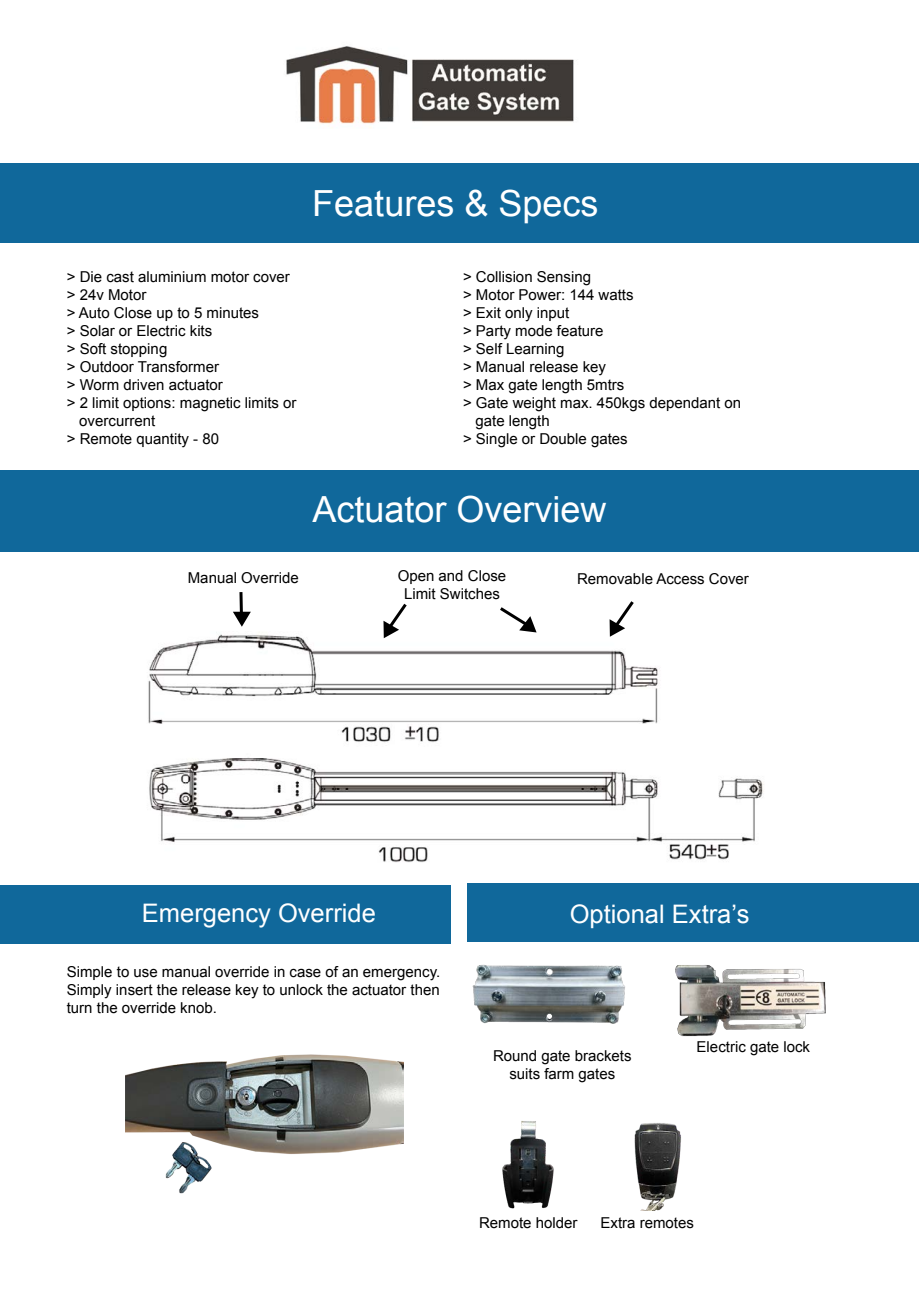
<style>
.page{position:relative;width:919px;height:1289px;background:#fff}
.page>*{position:absolute;margin:0;border:0;box-sizing:border-box;transform-origin:0 0}
.t1{font:36px "Arial";color:#fff}
.t2{font:25.5px "Arial";color:#fff}
.t3{font:15px/18px "Arial";color:#000;text-align:justify}
</style>
<div class="page">
<img style="left:148px;top:626px;width:616px;height:236px">
<div style="left:467px;top:883px;width:451px;height:58px;background:#10689b"></div>
<img style="left:286px;top:46px;width:288px;height:82px">
<div style="left:0;top:163px;width:918px;height:79px;background:#10689b"></div>
<svg style="left:496px;top:607px;width:40px;height:25px"></svg>
<svg style="left:381px;top:603px;width:28px;height:35px"></svg>
<svg style="left:608px;top:601px;width:28px;height:35px"></svg>
<svg style="left:233px;top:592px;width:18px;height:34px"></svg>
<img style="left:125px;top:1054px;width:278px;height:140px">
<div style="left:0;top:470px;width:918px;height:81px;background:#10689b"></div>
<div style="left:0;top:884px;width:450px;height:59px;background:#10689b"></div>
<img style="left:472px;top:964px;width:153px;height:60px">
<img style="left:675px;top:965px;width:151px;height:72px">
<img style="left:502px;top:1121px;width:52px;height:88px">
<img style="left:634px;top:1123px;width:47px;height:87px">
<p class="t1" style="left:312px;top:179px;width:288px">Features &amp; Specs</p>
<p class="t3" style="left:67px;top:267px;width:224px">&gt; Die cast aluminium motor cover</p>
<p class="t3" style="left:67px;top:285px;width:81px">&gt; 24v Motor</p>
<p class="t3" style="left:67px;top:303px;width:194px">&gt; Auto Close up to 5 minutes</p>
<p class="t3" style="left:67px;top:321px;width:147px">&gt; Solar or Electric kits</p>
<p class="t3" style="left:67px;top:339px;width:102px">&gt; Soft stopping</p>
<p class="t3" style="left:67px;top:357px;width:154px">&gt; Outdoor Transformer</p>
<p class="t3" style="left:67px;top:375px;width:158px">&gt; Worm driven actuator</p>
<p class="t3" style="left:67px;top:393px;width:231px">&gt; 2 limit options: magnetic limits or</p>
<p class="t3" style="left:79px;top:411px;width:77px">overcurrent</p>
<p class="t3" style="left:67px;top:429px;width:154px">&gt; Remote quantity - 80</p>
<p class="t3" style="left:463px;top:268px;width:129px">&gt; Collision Sensing</p>
<p class="t3" style="left:463px;top:286px;width:172px">&gt; Motor Power: 144 watts</p>
<p class="t3" style="left:463px;top:304px;width:108px">&gt; Exit only input</p>
<p class="t3" style="left:463px;top:322px;width:142px">&gt; Party mode feature</p>
<p class="t3" style="left:463px;top:340px;width:103px">&gt; Self Learning</p>
<p class="t3" style="left:463px;top:358px;width:144px">&gt; Manual release key</p>
<p class="t3" style="left:463px;top:376px;width:163px">&gt; Max gate length 5mtrs</p>
<p class="t3" style="left:463px;top:394px;width:280px">&gt; Gate weight max. 450kgs dependant on</p>
<p class="t3" style="left:475px;top:412px;width:76px">gate length</p>
<p class="t3" style="left:463px;top:430px;width:166px">&gt; Single or Double gates</p>
<p class="t1" style="left:312px;top:485px;width:296px">Actuator Overview</p>
<p class="t3" style="left:188px;top:569px;width:112px">Manual Override</p>
<p class="t3" style="left:398px;top:566px;width:110px">Open and Close</p>
<p class="t3" style="left:404px;top:584px;width:97px">Limit Switches</p>
<p class="t3" style="left:577px;top:569px;width:173px">Removable Access Cover</p>
<p class="t2" style="left:142px;top:896px;width:235px">Emergency Override</p>
<p class="t2" style="left:569px;top:897px;width:181px">Optional Extra’s</p>
<p class="t3" style="left:67px;top:962px;width:375px">Simple to use manual override in case of an emergency.<br>Simply insert the release key to unlock the actuator then turn the override knob.</p>
<p class="t3" style="left:493px;top:1047px;width:140px">Round gate brackets</p>
<p class="t3" style="left:509px;top:1065px;width:107px">suits farm gates</p>
<p class="t3" style="left:696px;top:1037px;width:115px">Electric gate lock</p>
<p class="t3" style="left:479px;top:1213px;width:100px">Remote holder</p>
<p class="t3" style="left:600px;top:1213px;width:95px">Extra remotes</p>
</div>
